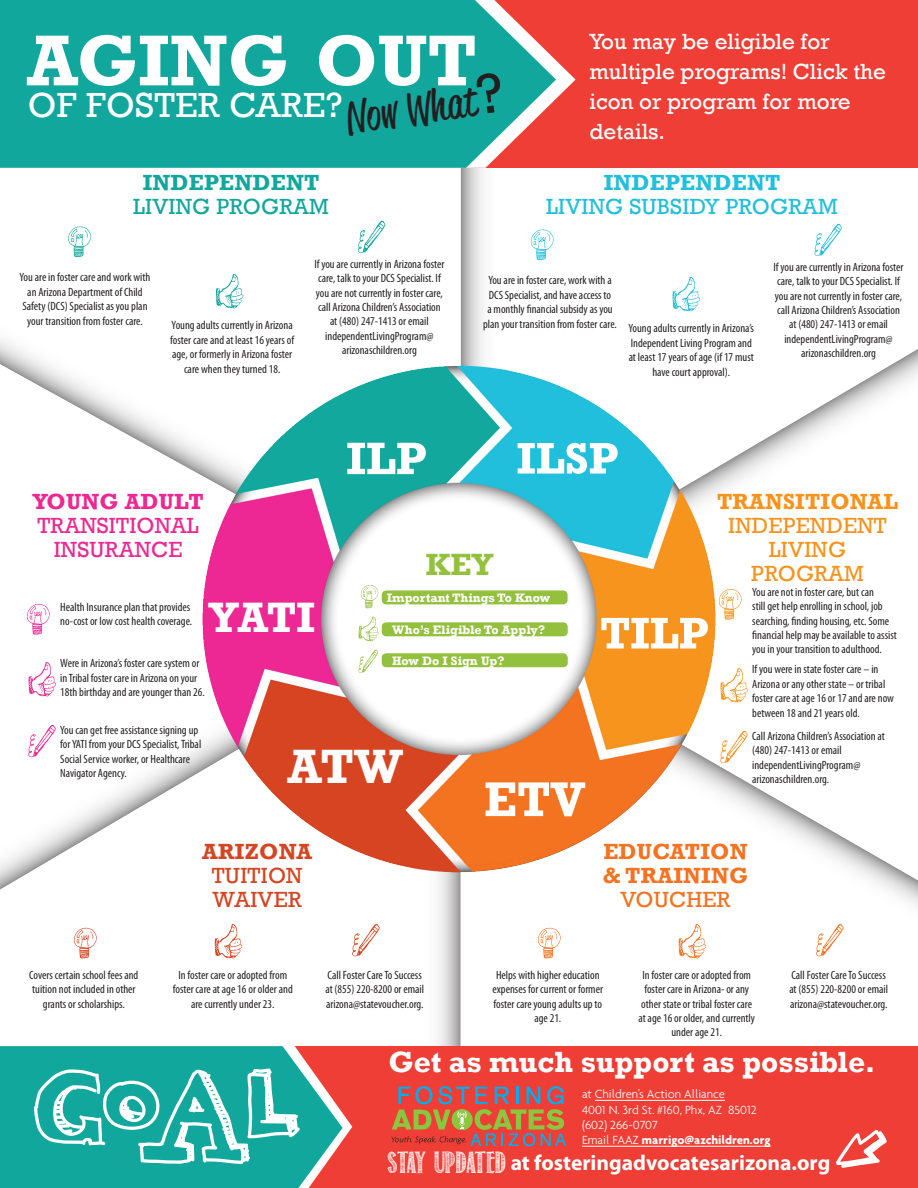
<style>
.page{position:relative;width:918px;height:1188px;background:#fff}
.page>*{position:absolute;margin:0;border:0;box-sizing:border-box;transform-origin:0 0}
.t1{font:700 73.2px "Rockwell";color:#fff}
.t2{font:700 49.5px "Rockwell";color:#fff}
.t3{font:700 43.65px "Rockwell";color:#fff}
.t4{font:43.2px "Reklame Script Regular DEMO";color:#231f20}
.t5{font:35.7px "Rockwell";letter-spacing:.01em;color:#fff}
.t6{font:700 31.5px "Rockwell";color:#93c03d}
.t7{font:700 30px "Rockwell";color:#fff}
.t8{font:22.5px/30px "Rockwell";color:#fff}
.t9{font:22.5px/24px "Rockwell";letter-spacing:.01em;color:#22bfdc;text-align:center}
.t10{font:22.5px/24px "Rockwell";letter-spacing:.01em;color:#12a79d;text-align:center}
.t11{font:700 22.5px/24px "Rockwell";letter-spacing:.01em;color:#f7931d;text-align:center}
.t12{font:22.5px "Rockwell";letter-spacing:.01em;color:#ed2893}
.t13{font:700 22.5px/24px "Rockwell";letter-spacing:.01em;color:#f47321}
.t14{font:22.5px "Rockwell";letter-spacing:.01em;color:#d64521}
.t15{font:22.5px "Rockwell";letter-spacing:.01em;color:#f7931d}
.t16{font:700 22.5px "Rockwell";letter-spacing:.01em;color:#ed2893}
.t17{font:22.5px "Rockwell";letter-spacing:.01em;color:#f47321}
.t18{font:700 22.5px "Rockwell";letter-spacing:.01em;color:#d64521}
.t19{font:700 21.6px "Myriad Pro";color:#fff}
.t20{font:300 12.75px "Agenda";color:#fff}
.t21{font:700 12.75px "Agenda";color:#fff}
.t22{font:700 12.6px "Rockwell";color:#fff}
.t23{font:condensed 12px/14.4px "Myriad Pro";color:#231f20;text-align:center}
.s1{font-family:"Rockwell";font-size:57.45px}
.s2{font-weight:700}
.s3{font-weight:400}
.s4{font-weight:300}
.s5{font-family:"Return To Sender";font-weight:400;font-size:27px}
</style>
<div class="page">
<img style="left:0;top:168px;width:918px;height:878px">
<div style="left:237px;top:1046px;width:681px;height:142px;background:#ee3e35"></div>
<div style="left:459px;top:0;width:459px;height:167px;background:#ee3e35"></div>
<svg style="left:538px;top:928px;width:23px;height:30px"></svg>
<svg style="left:74px;top:928px;width:23px;height:30px"></svg>
<svg style="left:68px;top:226px;width:23px;height:31px"></svg>
<svg style="left:531px;top:229px;width:23px;height:31px"></svg>
<svg style="left:719px;top:589px;width:23px;height:31px"></svg>
<svg style="left:27px;top:604px;width:23px;height:31px"></svg>
<svg style="left:720px;top:668px;width:28px;height:35px"></svg>
<svg style="left:678px;top:924px;width:28px;height:35px"></svg>
<svg style="left:215px;top:924px;width:27px;height:35px"></svg>
<svg style="left:28px;top:662px;width:28px;height:35px"></svg>
<svg style="left:216px;top:274px;width:27px;height:35px"></svg>
<svg style="left:672px;top:277px;width:28px;height:35px"></svg>
<svg style="left:720px;top:731px;width:28px;height:33px"></svg>
<svg style="left:816px;top:924px;width:28px;height:33px"></svg>
<svg style="left:352px;top:924px;width:28px;height:33px"></svg>
<svg style="left:28px;top:725px;width:28px;height:33px"></svg>
<svg style="left:358px;top:221px;width:28px;height:33px"></svg>
<svg style="left:814px;top:224px;width:28px;height:33px"></svg>
<svg style="left:347px;top:443px;width:79px;height:31px"></svg>
<svg style="left:601px;top:618px;width:107px;height:31px"></svg>
<svg style="left:518px;top:443px;width:100px;height:31px"></svg>
<svg style="left:486px;top:782px;width:99px;height:34px"></svg>
<svg style="left:556px;top:60px;width:20px;height:108px"></svg>
<svg style="left:0;top:0;width:556px;height:168px;background:#23a49b"></svg>
<div style="left:382px;top:590px;width:186px;height:14px;background:#93c03d;border-radius:4px"></div>
<div style="left:382px;top:622px;width:186px;height:14px;background:#93c03d;border-radius:4px"></div>
<div style="left:382px;top:653px;width:186px;height:14px;background:#93c03d;border-radius:4px"></div>
<svg style="left:358px;top:650px;width:20px;height:23px"></svg>
<svg style="left:361px;top:585px;width:17px;height:23px"></svg>
<svg style="left:358px;top:617px;width:21px;height:25px"></svg>
<svg style="left:0;top:1045px;width:352px;height:95px"></svg>
<svg style="left:0;top:1046px;width:343px;height:142px;background:#37a197"></svg>
<svg style="left:34px;top:1069px;width:266px;height:95px;background:#47bab2"></svg>
<svg style="left:391px;top:1086px;width:175px;height:60px"></svg>
<hr style="left:595px;top:1100px;width:130px;height:1px;background:#fff">
<hr style="left:582px;top:1146px;width:189px;height:1px;background:#fff">
<svg style="left:836px;top:1130px;width:51px;height:38px"></svg>
<p class="t1" style="left:27px;top:16px;width:451px">AGING OUT</p>
<p class="t5" style="left:28px;top:85px;width:316px">OF FOSTER CARE?</p>
<p class="t4" style="left:344px;top:100px;width:160px;rotate:-8deg">Now What<span class="s1">?</span></p>
<p class="t8" style="left:589px;top:26px;width:298px">You may be eligible for multiple programs! Click the icon or program for more details.</p>
<p class="t10" style="left:133px;top:171px;width:197px"><span class="s2">INDEPENDENT<br></span>LIVING PROGRAM</p>
<p class="t9" style="left:546px;top:171px;width:293px"><span class="s2">INDEPENDENT<br></span>LIVING SUBSIDY PROGRAM</p>
<p class="t23" style="left:314px;top:257px;width:132px">If you are currently in Arizona foster care, talk to your DCS Specialist. If you are not currently in foster care, call Arizona Children’s Association at (480) 247-1413 or email independentLivingProgram@ arizonaschildren.org</p>
<p class="t23" style="left:773px;top:260px;width:132px">If you are currently in Arizona foster care, talk to your DCS Specialist. If you are not currently in foster care, call Arizona Children’s Association at (480) 247-1413 or email independentLivingProgram@ arizonaschildren.org</p>
<p class="t23" style="left:20px;top:270px;width:132px">You are in foster care and work with an Arizona Department of Child Safety (DCS) Specialist as you plan your transition from foster care.</p>
<p class="t23" style="left:483px;top:273px;width:135px">You are in foster care, work with a DCS Specialist, and have access to<br>a monthly financial subsidy as you plan your transition from foster care.</p>
<p class="t23" style="left:170px;top:318px;width:126px">Young adults currently in Arizona foster care and at least 16 years of age, or formerly in Arizona foster care when they turned 18.</p>
<p class="t23" style="left:629px;top:321px;width:127px">Young adults currently in Arizona’s<br>Independent Living Program and at least 17 years of age (if 17 must have court approval).</p>
<p class="t16" style="left:32px;top:487px;width:173px">YOUNG ADULT</p>
<p class="t12" style="left:38px;top:512px;width:163px">TRANSITIONAL</p>
<p class="t12" style="left:54px;top:536px;width:130px">INSURANCE</p>
<p class="t23" style="left:60px;top:599px;width:133px;text-align:left">Health Insurance plan that provides no-cost or low cost health coverage.</p>
<p class="t3" style="left:209px;top:591px;width:108px">YATI</p>
<p class="t23" style="left:60px;top:656px;width:146px;text-align:left">Were in Arizona’s foster care system or in Tribal foster care in Arizona on your<br>18th birthday and are younger than 26.</p>
<p class="t6" style="left:426px;top:546px;width:69px">KEY</p>
<p class="t22" style="left:387px;top:590px;width:165px">Important Things To Know</p>
<p class="t22" style="left:392px;top:622px;width:155px">Who’s Eligible To Apply?</p>
<p class="t22" style="left:392px;top:653px;width:114px">How Do I Sign Up?</p>
<p class="t23" style="left:60px;top:723px;width:143px;text-align:left">You can get free assistance signing up for YATI from your DCS Specialist, Tribal Social Service worker, or Healthcare Navigator Agency.</p>
<p class="t2" style="left:288px;top:736px;width:117px">ATW</p>
<p class="t18" style="left:202px;top:838px;width:112px">ARIZONA</p>
<p class="t14" style="left:212px;top:862px;width:92px">TUITION</p>
<p class="t14" style="left:213px;top:886px;width:91px">WAIVER</p>
<p class="t11" style="left:717px;top:489px;width:182px">TRANSITIONAL<br><span class="s3">INDEPENDENT</span></p>
<p class="t15" style="left:769px;top:536px;width:79px">LIVING</p>
<p class="t15" style="left:751px;top:560px;width:114px">PROGRAM</p>
<p class="t23" style="left:752px;top:584px;width:146px;text-align:left">You are not in foster care, but can<br>still get help enrolling in school, job searching, finding housing, etc. Some financial help may be available to assist you in your transition to adulthood.</p>
<p class="t23" style="left:752px;top:662px;width:143px;text-align:left">If you were in state foster care – in Arizona or any other state – or tribal foster care at age 16 or 17 and are now between 18 and 21 years old.</p>
<p class="t23" style="left:752px;top:729px;width:134px;text-align:left">Call Arizona Children’s Association at (480) 247-1413 or email</p>
<p class="t23" style="left:752px;top:757px;width:110px;text-align:left">independentLivingProgram@ arizonaschildren.org.</p>
<p class="t13" style="left:603px;top:839px;width:147px">EDUCATION &amp; TRAINING</p>
<p class="t17" style="left:620px;top:886px;width:112px">VOUCHER</p>
<p class="t23" style="left:29px;top:968px;width:111px">Covers certain school fees and tuition not included in other grants or scholarships.</p>
<p class="t23" style="left:638px;top:968px;width:118px">In foster care or adopted from foster care in Arizona- or any other state or tribal foster care at age 16 or older, and currently under age 21.</p>
<p class="t23" style="left:173px;top:968px;width:122px">In foster care or adopted from foster care at age 16 or older and are currently under 23.</p>
<p class="t23" style="left:792px;top:968px;width:96px">Call Foster Care To Success</p>
<p class="t23" style="left:325px;top:968px;width:100px;text-align:left">Call Foster Care To Success at (855) 220-8200 or email arizona@statevoucher.org.</p>
<p class="t23" style="left:493px;top:968px;width:112px">Helps with higher education expenses for current or former foster care young adults up to age 21.</p>
<p class="t23" style="left:789px;top:982px;width:100px;text-align:left">at (855) 220-8200 or email arizona@statevoucher.org.</p>
<p class="t7" style="left:389px;top:1044px;width:488px">Get as much support as possible.</p>
<p class="t20" style="left:582px;top:1087px;width:145px">at Children’s Action Alliance</p>
<p class="t20" style="left:582px;top:1102px;width:176px">4001 N. 3rd St. #160, Phx, AZ 85012</p>
<p class="t20" style="left:582px;top:1117px;width:77px">(602) 266-0707</p>
<p class="t21" style="left:582px;top:1132px;width:190px"><span class="s4">Email FAAZ</span> marrigo@azchildren.org</p>
<p class="t19" style="left:388px;top:1149px;width:444px"><span class="s5">STAY UPDATED</span> at fosteringadvocatesarizona.org</p>
</div>
